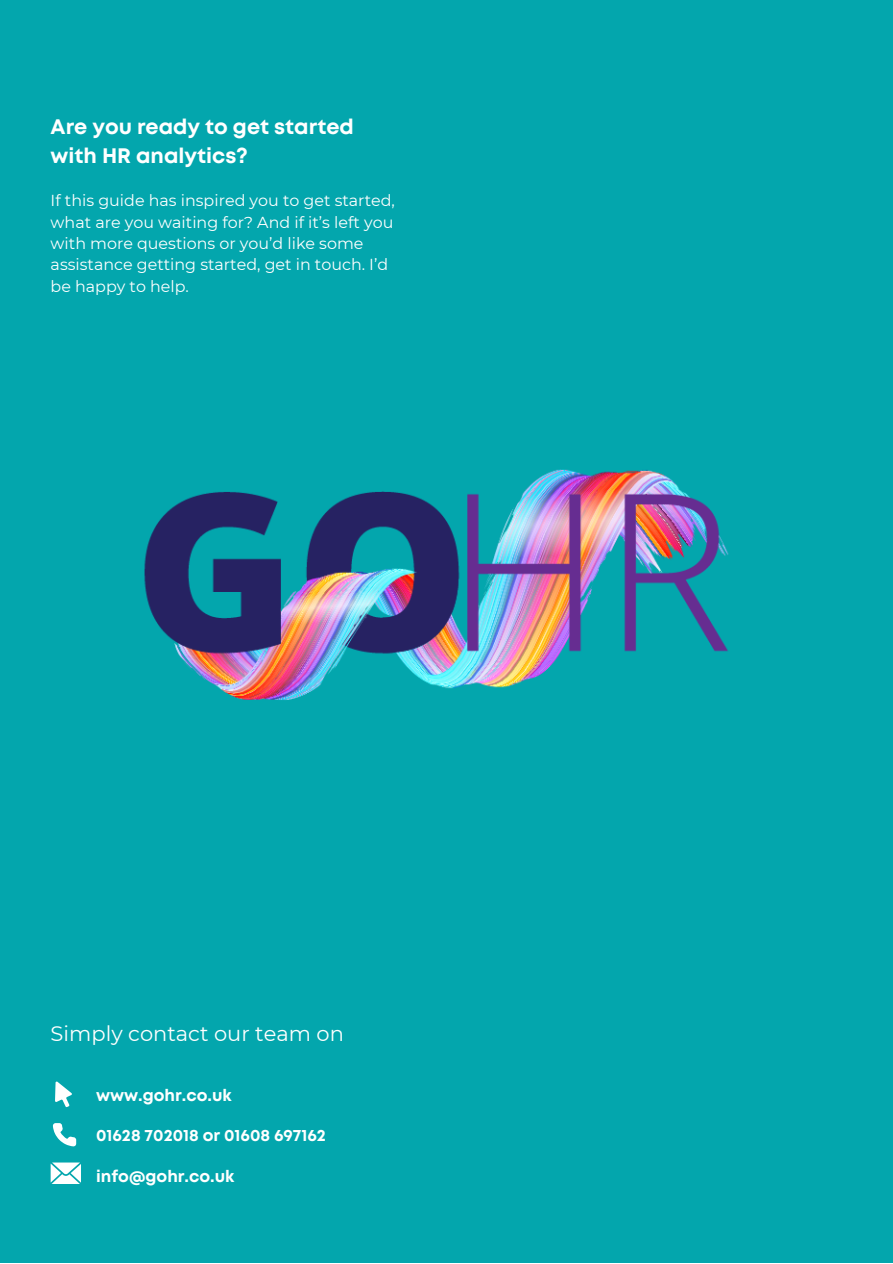
<style>
.page{position:relative;width:893px;height:1264px;background:#fff}
.page>*{position:absolute;margin:0;border:0;box-sizing:border-box;transform-origin:0 0}
.t1{font:700 21px/29.2px "Mont";color:#fff}
.t2{font:21px "Montserrat";color:#fff}
.t3{font:700 16.5px "Mont";color:#fff}
.t4{font:15.9px/21.3px "Montserrat";color:#fff}
</style>
<div class="page">
<div style="left:0;top:0;width:892px;height:1262px;background:#03a6ad"></div>
<svg style="left:53px;top:1123px;width:23px;height:23px"></svg>
<svg style="left:55px;top:1081px;width:17px;height:26px"></svg>
<svg style="left:51px;top:1162px;width:30px;height:21px"></svg>
<img style="left:144px;top:469px;width:585px;height:231px">
<p class="t1" style="left:51px;top:113px;width:305px">Are you ready to get started with HR analytics?</p>
<p class="t4" style="left:51px;top:190px;width:346px">If this guide has inspired you to get started, what are you waiting for? And if it’s left you with more questions or you’d like some assistance getting started, get in touch. I’d be happy to help.</p>
<p class="t2" style="left:51px;top:1020px;width:295px">Simply contact our team on</p>
<p class="t3" style="left:96px;top:1088px;width:137px">www.gohr.co.uk</p>
<p class="t3" style="left:96px;top:1129px;width:231px">01628 702018 or 01608 697162</p>
<p class="t3" style="left:96px;top:1169px;width:140px">info@gohr.co.uk</p>
</div>
